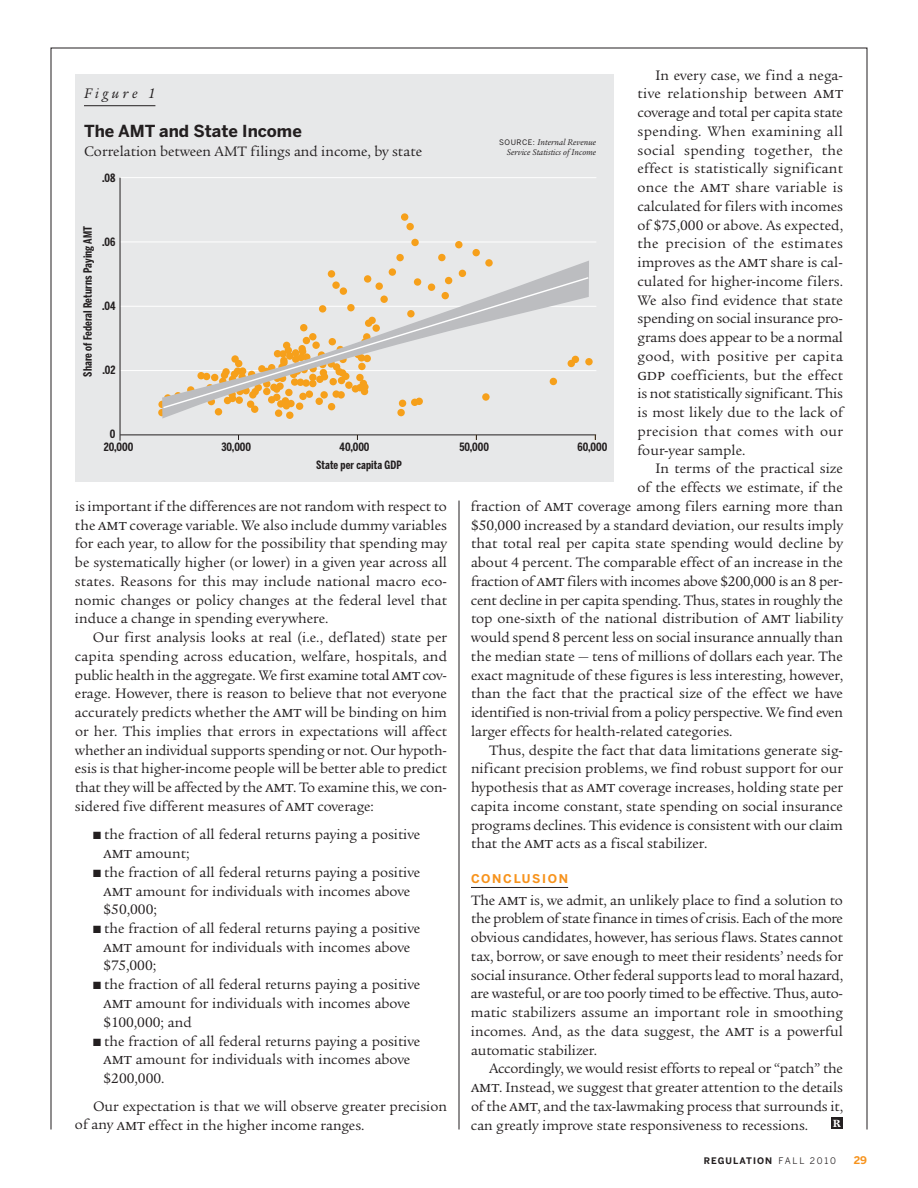
<style>
.page{position:relative;width:918px;height:1188px;background:#fff}
.page>*{position:absolute;margin:0;border:0;box-sizing:border-box;transform-origin:0 0}
.t1{font:700 16.5px "Benton Sans";color:#231f20}
.t2{font:15px/18.8px "Legacy Ser ITC";color:#231f20}
.t3{font:15px "Legacy Ser ITC";letter-spacing:-.02em;color:#231f20}
.t4{font:italic 15px "Legacy Ser ITC";letter-spacing:.24em;color:#231f20}
.t5{font:700 12px "Benton Sans";letter-spacing:.14em;color:#f7931d}
.t6{font:700 11.4px/12.8px "Benton Sans Comp";letter-spacing:.01em;color:#231f20}
.t7{font:700 10.5px "Benton Sans";color:#f7931d}
.t8{font:700 10.5px "Miller Text";color:#fff}
.t9{font:italic 9px/10.5px "Legacy Ser ITC";color:#231f20;text-align:right}
.t10{font:700 9px "Benton Sans";letter-spacing:.12em;color:#231f20}
.s1{font-family:"Legacy Ser ITC Book SC";font-size:17.25px}
.s2{font-weight:400}
.s3{font-family:"Benton Sans";font-style:normal;font-size:7.5px}
</style>
<div class="page">
<hr style="left:471px;top:887px;width:97px;height:1px;background:#231f20">
<hr style="left:459px;top:501px;width:1px;height:629px;background:#231f20">
<div style="left:75px;top:74px;width:538px;height:408px;background:#e7e8e9"></div>
<hr style="left:120px;top:435px;width:476px;height:1px;background:#231f20">
<hr style="left:120px;top:370px;width:476px;height:1px;background:#fff">
<hr style="left:120px;top:306px;width:476px;height:1px;background:#fff">
<hr style="left:120px;top:242px;width:476px;height:1px;background:#fff">
<hr style="left:120px;top:177px;width:476px;height:1px;background:#fff">
<div style="left:396px;top:254px;width:8px;height:7px;background:#f6a01b;border-radius:50%"></div>
<div style="left:406px;top:223px;width:8px;height:7px;background:#f6a01b;border-radius:50%"></div>
<div style="left:585px;top:358px;width:8px;height:7px;background:#f6a01b;border-radius:50%"></div>
<div style="left:411px;top:239px;width:8px;height:7px;background:#f6a01b;border-radius:50%"></div>
<div style="left:455px;top:241px;width:8px;height:7px;background:#f6a01b;border-radius:50%"></div>
<div style="left:401px;top:213px;width:7px;height:8px;background:#f6a01b;border-radius:50%"></div>
<hr style="left:120px;top:178px;width:1px;height:263px;background:#231f20">
<div style="left:158px;top:409px;width:8px;height:7px;background:#f6a01b;border-radius:50%"></div>
<div style="left:158px;top:401px;width:8px;height:7px;background:#f6a01b;border-radius:50%"></div>
<div style="left:472px;top:249px;width:8px;height:7px;background:#f6a01b;border-radius:50%"></div>
<div style="left:438px;top:254px;width:8px;height:7px;background:#f6a01b;border-radius:50%"></div>
<svg style="left:162px;top:261px;width:427px;height:158px"></svg>
<svg style="left:162px;top:276px;width:428px;height:133px"></svg>
<hr style="left:84px;top:105px;width:71px;height:1px;background:#231f20">
<div style="left:831px;top:1118px;width:12px;height:12px;background:#231f20"></div>
<p class="t2" style="left:637px;top:65px;width:207px;text-align:justify;text-indent:18px">In every case, we find a nega&shy;tive relationship between <span class="s1">amt </span>coverage and total per capita state spending. When examining all social spending together, the effect is statistically significant once the <span class="s1">amt</span> share variable is calculated for filers with incomes of $75,000 or above. As expected, the precision of the estimates improves as the <span class="s1">amt</span> share is cal&shy;culated for higher-income filers.<br>We also find evidence that state spending on social insurance pro&shy;grams does appear to be a normal good, with positive per capita <span class="s1">gdp</span> coefficients, but the effect is not statistically significant. This is most likely due to the lack of precision that comes with our four-year sample.</p>
<p class="t2" style="left:655px;top:459px;width:189px">In terms of the practical size</p>
<p class="t2" style="left:637px;top:477px;width:207px">of the effects we estimate, if the</p>
<p class="t2" style="left:471px;top:496px;width:374px">fraction of <span class="s1">amt</span> coverage among filers earning more than</p>
<p class="t2" style="left:471px;top:515px;width:373px">$50,000 increased by a standard deviation, our results imply</p>
<p class="t2" style="left:471px;top:534px;width:373px">that total real per capita state spending would decline by</p>
<p class="t2" style="left:471px;top:552px;width:373px">about 4 percent. The comparable effect of an increase in the</p>
<p class="t3" style="left:471px;top:572px;width:374px">fraction of <span class="s1">amt</span> filers with incomes above $200,000 is an 8 per-</p>
<p class="t2" style="left:471px;top:590px;width:374px">cent decline in per capita spending. Thus, states in roughly the</p>
<p class="t2" style="left:471px;top:609px;width:373px">top one-sixth of the national distribution of <span class="s1">amt</span> liability</p>
<p class="t2" style="left:471px;top:627px;width:373px">would spend 8 percent less on social insurance annually than</p>
<p class="t2" style="left:471px;top:646px;width:373px">the median state — tens of millions of dollars each year. The</p>
<p class="t2" style="left:471px;top:665px;width:374px">exact magnitude of these figures is less interesting, however,</p>
<p class="t2" style="left:471px;top:684px;width:373px">than the fact that the practical size of the effect we have</p>
<p class="t3" style="left:471px;top:703px;width:374px">identified is non-trivial from a policy perspective. We find even</p>
<p class="t2" style="left:471px;top:721px;width:263px">larger effects for health-related categories.</p>
<p class="t2" style="left:489px;top:740px;width:356px">Thus, despite the fact that data limitations generate sig-</p>
<p class="t2" style="left:471px;top:759px;width:373px">nificant precision problems, we find robust support for our</p>
<p class="t2" style="left:471px;top:777px;width:373px">hypothesis that as <span class="s1">amt</span> coverage increases, holding state per</p>
<p class="t2" style="left:471px;top:796px;width:374px">capita income constant, state spending on social insurance</p>
<p class="t2" style="left:471px;top:815px;width:374px">programs declines. This evidence is consistent with our claim</p>
<p class="t2" style="left:471px;top:834px;width:238px">that the <span class="s1">amt</span> acts as a fiscal stabilizer.</p>
<p class="t5" style="left:471px;top:872px;width:99px">CONCLUSION</p>
<p class="t2" style="left:471px;top:890px;width:374px;text-align:justify">The <span class="s1">amt</span> is, we admit, an unlikely place to find a solution to the problem of state finance in times of crisis. Each of the more obvious candidates, however, has serious flaws. States cannot tax, borrow, or save enough to meet their residents’ needs for social insurance. Other federal supports lead to moral hazard, are wasteful, or are too poorly timed to be effective. Thus, auto&shy;matic stabilizers assume an important role in smoothing incomes. And, as the data suggest, the <span class="s1">amt</span> is a powerful automatic stabilizer.</p>
<p class="t2" style="left:471px;top:1059px;width:374px;text-align:justify;text-indent:18px">Accordingly, we would resist efforts to repeal or “patch” the <span class="s1">amt</span>. Instead, we suggest that greater attention to the details of the <span class="s1">amt</span>, and the tax-lawmaking process that surrounds it, can greatly improve state responsiveness to recessions.</p>
<p class="t10" style="left:704px;top:1156px;width:134px">REGULATION <span class="s2">FALL 2010</span></p>
<p class="t7" style="left:854px;top:1154px;width:15px">29</p>
<p class="t4" style="left:84px;top:84px;width:73px">Figure 1</p>
<p class="t1" style="left:84px;top:122px;width:219px">The AMT and State Income</p>
<p class="t2" style="left:84px;top:141px;width:340px">Correlation between AMT filings and income, by state</p>
<p class="t9" style="left:499px;top:136px;width:99px"><span class="s3">SOURCE:</span> Internal Revenue<br>Service Statistics of Income</p>
<p class="t6" style="left:102px;top:172px;width:15px">.08</p>
<p class="t6" style="left:82px;top:377px;width:152px;rotate:-90deg">Share of Federal Returns Paying AMT</p>
<p class="t6" style="left:102px;top:236px;width:15px">.06</p>
<p class="t6" style="left:102px;top:300px;width:15px">.04</p>
<p class="t6" style="left:102px;top:364px;width:15px">.02</p>
<p class="t6" style="left:104px;top:428px;width:31px;text-indent:6px">0<br>20,000</p>
<p class="t6" style="left:221px;top:441px;width:31px">30,000</p>
<p class="t6" style="left:340px;top:441px;width:32px">40,000</p>
<p class="t6" style="left:459px;top:441px;width:31px">50,000</p>
<p class="t6" style="left:578px;top:441px;width:31px">60,000</p>
<p class="t6" style="left:316px;top:459px;width:87px">State per capita GDP</p>
<p class="t2" style="left:75px;top:496px;width:374px;text-align:justify">is important if the differences are not random with respect to the <span class="s1">amt</span> coverage variable. We also include dummy variables for each year, to allow for the possibility that spending may be systematically higher (or lower) in a given year across all states. Reasons for this may include national macro eco&shy;nomic changes or policy changes at the federal level that induce a change in spending everywhere.</p>
<p class="t2" style="left:75px;top:627px;width:374px;text-align:justify;text-indent:18px">Our first analysis looks at real (i.e., deflated) state per capita spending across education, welfare, hospitals, and public health in the aggregate. We first examine total <span class="s1">amt</span> cov&shy;erage. However, there is reason to believe that not everyone accurately predicts whether the <span class="s1">amt</span> will be binding on him or her. This implies that errors in expectations will affect whether an individual supports spending or not. Our hypoth&shy;esis is that higher-income people will be better able to predict that they will be affected by the <span class="s1">amt</span>. To examine this, we con&shy;sidered five different measures of <span class="s1">amt</span> coverage:</p>
<p class="t2" style="left:104px;top:825px;width:318px;text-indent:-10px">■ the fraction of all federal returns paying a positive <span class="s1">amt</span> amount;</p>
<p class="t2" style="left:104px;top:862px;width:318px;text-indent:-10px">■ the fraction of all federal returns paying a positive <span class="s1">amt</span> amount for individuals with incomes above $50,000;</p>
<p class="t2" style="left:104px;top:918px;width:318px;text-indent:-10px">■ the fraction of all federal returns paying a positive <span class="s1">amt</span> amount for individuals with incomes above $75,000;</p>
<p class="t2" style="left:104px;top:975px;width:318px;text-indent:-10px">■ the fraction of all federal returns paying a positive <span class="s1">amt</span> amount for individuals with incomes above $100,000; and</p>
<p class="t2" style="left:104px;top:1031px;width:318px;text-indent:-10px">■ the fraction of all federal returns paying a positive <span class="s1">amt</span> amount for individuals with incomes above $200,000.</p>
<p class="t2" style="left:75px;top:1096px;width:374px;text-indent:18px">Our expectation is that we will observe greater precision of any <span class="s1">amt</span> effect in the higher income ranges.</p>
<p class="t8" style="left:833px;top:1117px;width:10px">R</p>
</div>
